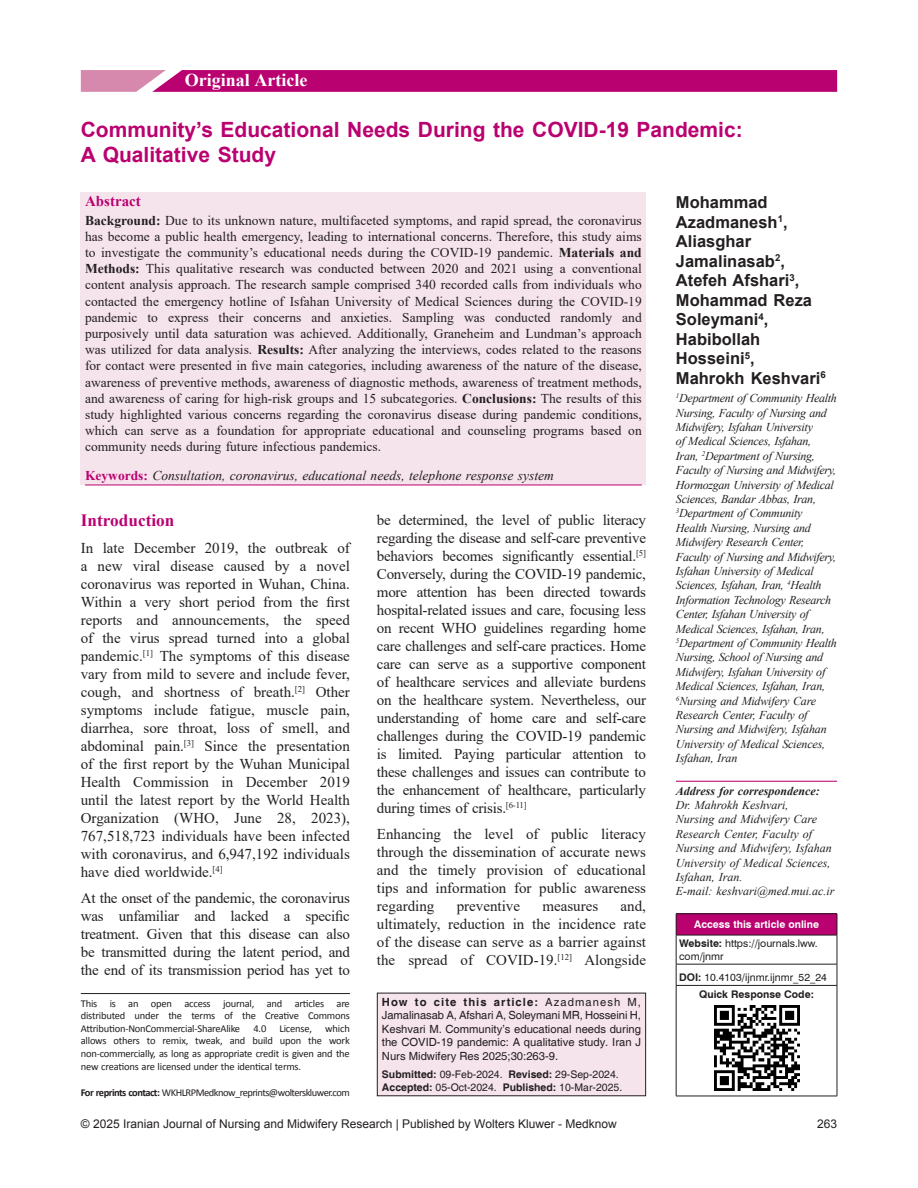
<style>
.page{position:relative;width:918px;height:1188px;background:#fff}
.page>*{position:absolute;margin:0;border:0;box-sizing:border-box;transform-origin:0 0}
.AT{font:700 21px/25.2px "Arial";color:#ba0170}
.AH{font:700 18px "Times New Roman";color:#fff}
.t1{font:700 17.25px "Times New Roman";color:#ba0170}
.AU{font:700 16.5px/19.5px "Arial";color:#231f20}
.TX{font:15px/18px "Times New Roman";color:#231f20;text-align:justify}
.ABSH{font:700 15px "Times New Roman";color:#ba0170}
.ABS{font:13.5px/16.2px "Times New Roman";color:#231f20;text-align:justify}
.KWD{font:italic 13.5px "Times New Roman";color:#231f20}
.AFF{font:italic 12px/14.4px "Times New Roman";letter-spacing:-.025em;color:#231f20}
.ADD{font:italic 12px/14.4px "Times New Roman";color:#231f20}
.t2{font:12px "Arial";color:#231f20}
.HTC{font:11.25px/13.5px "Helvetica";color:#231f20;text-align:justify}
.TX-2{font:10.5px/12.6px "Calibri";letter-spacing:-.02em;color:#211d1e;text-align:justify}
.HIS{font:10.5px/13.5px "Helvetica";color:#231f20}
.TX-3{font:10.5px "Calibri";letter-spacing:-.05em;color:#231f20}
.Website{font:10.5px/12.6px "Swiss 721 BT";color:#231f20}
.DOI{font:10.5px "Swiss 721 BT";color:#231f20}
.ATAO{font:700 10.5px "Swiss 721 BT";color:#fff}
.QRC{font:700 10.5px "Swiss 721 BT";color:#231f20}
.s1{font-weight:700}
.s2{font-weight:700;font-style:normal;color:#ba0170}
.s3{font-weight:700;color:#211d1e}
</style>
<div class="page">
<hr style="left:676px;top:781px;width:161px;height:1px;background:#ba0170">
<div style="left:676px;top:914px;width:161px;height:21px;background:#ba0170"></div>
<hr style="left:676px;top:935px;width:161px;height:1px;background:#231f20">
<hr style="left:676px;top:964px;width:161px;height:1px;background:#231f20">
<hr style="left:676px;top:985px;width:161px;height:1px;background:#231f20">
<hr style="left:676px;top:914px;width:161px;height:1px;background:#231f20">
<svg style="left:676px;top:914px;width:1px;height:71px"></svg>
<svg style="left:837px;top:914px;width:1px;height:71px"></svg>
<hr style="left:676px;top:986px;width:1px;height:110px;background:#231f20">
<hr style="left:837px;top:986px;width:1px;height:110px;background:#231f20">
<hr style="left:676px;top:1096px;width:161px;height:1px;background:#231f20">
<img style="left:714px;top:1005px;width:85px;height:85px">
<div style="left:81px;top:192px;width:565px;height:293px;background:#f6e4ec"></div>
<hr style="left:85px;top:485px;width:557px;height:1px;background:#ba0170">
<svg style="left:81px;top:70px;width:756px;height:22px;background:#be157a"></svg>
<hr style="left:81px;top:993px;width:269px;height:1px;background:#231f20">
<div style="left:377px;top:993px;width:269px;height:103px;background:#f6e4ec"></div>
<div style="left:377px;top:993px;width:269px;height:103px;border:1px solid #231f20"></div>
<p class="AH" style="left:185px;top:67px;width:124px">Original Article</p>
<p class="AT" style="left:81px;top:117px;width:663px">Community’s Educational Needs During the COVID‑19 Pandemic:<br>A Qualitative Study</p>
<p class="ABSH" style="left:85px;top:190px;width:57px">Abstract</p>
<p class="ABS" style="left:85px;top:212px;width:558px"><span class="s1">Background:</span> Due to its unknown nature, multifaceted symptoms, and rapid spread, the coronavirus has become a public health emergency, leading to international concerns. Therefore, this study aims to investigate the community’s educational needs during the COVID‑19 pandemic. <span class="s1">Materials and Methods:</span> This qualitative research was conducted between 2020 and 2021 using a conventional content analysis approach. The research sample comprised 340 recorded calls from individuals who contacted the emergency hotline of Isfahan University of Medical Sciences during the COVID‑19 pandemic to express their concerns and anxieties. Sampling was conducted randomly and purposively until data saturation was achieved. Additionally, Graneheim and Lundman’s approach was utilized for data analysis. <span class="s1">Results:</span> After analyzing the interviews, codes related to the reasons for contact were presented in five main categories, including awareness of the nature of the disease, awareness of preventive methods, awareness of diagnostic methods, awareness of treatment methods, and awareness of caring for high‑risk groups and 15 subcategories. <span class="s1">Conclusions:</span> The results of this study highlighted various concerns regarding the coronavirus disease during pandemic conditions, which can serve as a foundation for appropriate educational and counseling programs based on community needs during future infectious pandemics.</p>
<p class="KWD" style="left:85px;top:467px;width:470px"><span class="s2">Keywords:</span> Consultation, coronavirus, educational needs, telephone response system</p>
<h1 class="t1" style="left:81px;top:508px;width:95px">Introduction</h1>
<p class="TX" style="left:81px;top:538px;width:271px">In late December 2019, the outbreak of a new viral disease caused by a novel coronavirus was reported in Wuhan, China.<br>Within a very short period from the first reports and announcements, the speed of the virus spread turned into a global pandemic.<sup>[1]</sup> The symptoms of this disease vary from mild to severe and include fever, cough, and shortness of breath.<sup>[2]</sup> Other symptoms include fatigue, muscle pain, diarrhea, sore throat, loss of smell, and abdominal pain.<sup>[3]</sup> Since the presentation of the first report by the Wuhan Municipal Health Commission in December 2019 until the latest report by the World Health Organization (WHO, June 28, 2023), 767,518,723 individuals have been infected with coronavirus, and 6,947,192 individuals have died worldwide.<sup>[4]</sup></p>
<p class="TX" style="left:81px;top:888px;width:271px">At the onset of the pandemic, the coronavirus was unfamiliar and lacked a specific treatment. Given that this disease can also be transmitted during the latent period, and the end of its transmission period has yet to</p>
<p class="TX-2" style="left:81px;top:997px;width:271px">This is an open access journal, and articles are distributed under the terms of the Creative Commons Attribution‑NonCommercial‑ShareAlike</p>
<p class="TX-2" style="left:81px;top:1022px;width:271px;text-indent:244px">which allows others to remix, tweak, and build upon the work non‑commercially, as long as appropriate credit is given and the new creations are licensed under the identical terms.</p>
<p class="TX-3" style="left:81px;top:1085px;width:270px"><span class="s3">For reprints contact:</span> WKHLRPMedknow_reprints@wolterskluwer.com</p>
<p class="TX-2" style="left:253px;top:1022px;width:14px">4.0</p>
<p class="TX-2" style="left:280px;top:1022px;width:34px">License,</p>
<p class="TX" style="left:377px;top:510px;width:271px">be determined, the level of public literacy regarding the disease and self‑care preventive behaviors becomes significantly essential.<sup>[5] </sup>Conversely, during the COVID‑19 pandemic, more attention has been directed towards hospital‑related issues and care, focusing less on recent WHO guidelines regarding home care challenges and self‑care practices. Home care can serve as a supportive component of healthcare services and alleviate burdens on the healthcare system. Nevertheless, our understanding of home care and self‑care challenges during the COVID‑19 pandemic is limited. Paying particular attention to these challenges and issues can contribute to the enhancement of healthcare, particularly during times of crisis.<sup>[6‑11]</sup></p>
<p class="TX" style="left:377px;top:825px;width:271px">Enhancing the level of public literacy through the dissemination of accurate news and the timely provision of educational tips and information for public awareness regarding</p>
<p class="TX" style="left:377px;top:897px;width:271px;text-indent:244px">and, ultimately, reduction in the incidence rate of the disease can serve as a barrier against the spread of COVID‑19.<sup>[12]</sup> Alongside</p>
<p class="HTC" style="left:382px;top:996px;width:261px"><span class="s1">How to cite this article:</span> Azadmanesh M, Jamalinasab A, Afshari A, Soleymani MR, Hosseini H, Keshvari M. Community’s educational needs during the COVID‑19 pandemic: A qualitative study. Iran J Nurs Midwifery Res 2025;30:263-9.</p>
<p class="HIS" style="left:382px;top:1068px;width:242px"><span class="s1">Submitted:</span> 09-Feb-2024. <span class="s1">Revised:</span> 29-Sep-2024.<br><span class="s1">Accepted:</span> 05-Oct-2024. <span class="s1">Published:</span> 10-Mar-2025.</p>
<p class="TX" style="left:457px;top:897px;width:65px">preventive</p>
<p class="TX" style="left:542px;top:897px;width:57px">measures</p>
<p class="AU" style="left:676px;top:193px;width:151px">Mohammad<br>Azadmanesh<sup>1</sup>,<br>Aliasghar<br>Jamalinasab<sup>2</sup>,<br>Atefeh Afshari<sup>3</sup>,<br>Mohammad Reza<br>Soleymani<sup>4</sup>,<br>Habibollah<br>Hosseini<sup>5</sup>,<br>Mahrokh Keshvari<sup>6</sup></p>
<p class="AFF" style="left:676px;top:391px;width:162px"><sup>1</sup>Department of Community Health<br>Nursing, Faculty of Nursing and<br>Midwifery, Isfahan University<br>of Medical Sciences, Isfahan,<br>Iran, <sup>2</sup>Department of Nursing,<br>Faculty of Nursing and Midwifery,<br>Hormozgan University of Medical<br>Sciences, Bandar Abbas, Iran,<br><sup>3</sup>Department of Community<br>Health Nursing, Nursing and<br>Midwifery Research Center,<br>Faculty of Nursing and Midwifery,<br>Isfahan University of Medical<br>Sciences, Isfahan, Iran, <sup>4</sup>Health<br>Information Technology Research<br>Center, Isfahan University of<br>Medical Sciences, Isfahan, Iran,<br><sup>5</sup>Department of Community Health<br>Nursing, School of Nursing and<br>Midwifery, Isfahan University of<br>Medical Sciences, Isfahan, Iran,<br><sup>6</sup>Nursing and Midwifery Care<br>Research Center, Faculty of<br>Nursing and Midwifery, Isfahan<br>University of Medical Sciences,<br>Isfahan, Iran</p>
<p class="ADD" style="left:676px;top:783px;width:160px"><span class="s1">Address for correspondence:<br></span>Dr. Mahrokh Keshvari,<br>Nursing and Midwifery Care<br>Research Center, Faculty of<br>Nursing and Midwifery, Isfahan<br>University of Medical Sciences,<br>Isfahan, Iran.<br>E‑mail: keshvari@med.mui.ac.ir</p>
<p class="ATAO" style="left:694px;top:917px;width:126px">Access this article online</p>
<p class="Website" style="left:679px;top:937px;width:140px"><span class="s1">Website:</span> https://journals.lww. com/jnmr</p>
<p class="DOI" style="left:679px;top:970px;width:149px"><span class="s1">DOI:</span> 10.4103/ijnmr.ijnmr_52_24</p>
<p class="QRC" style="left:699px;top:987px;width:116px">Quick Response Code:</p>
<p class="t2" style="left:81px;top:1116px;width:537px">© 2025 Iranian Journal of Nursing and Midwifery Research | Published by Wolters Kluwer - Medknow</p>
<p class="t2" style="left:817px;top:1116px;width:22px">263</p>
</div>
